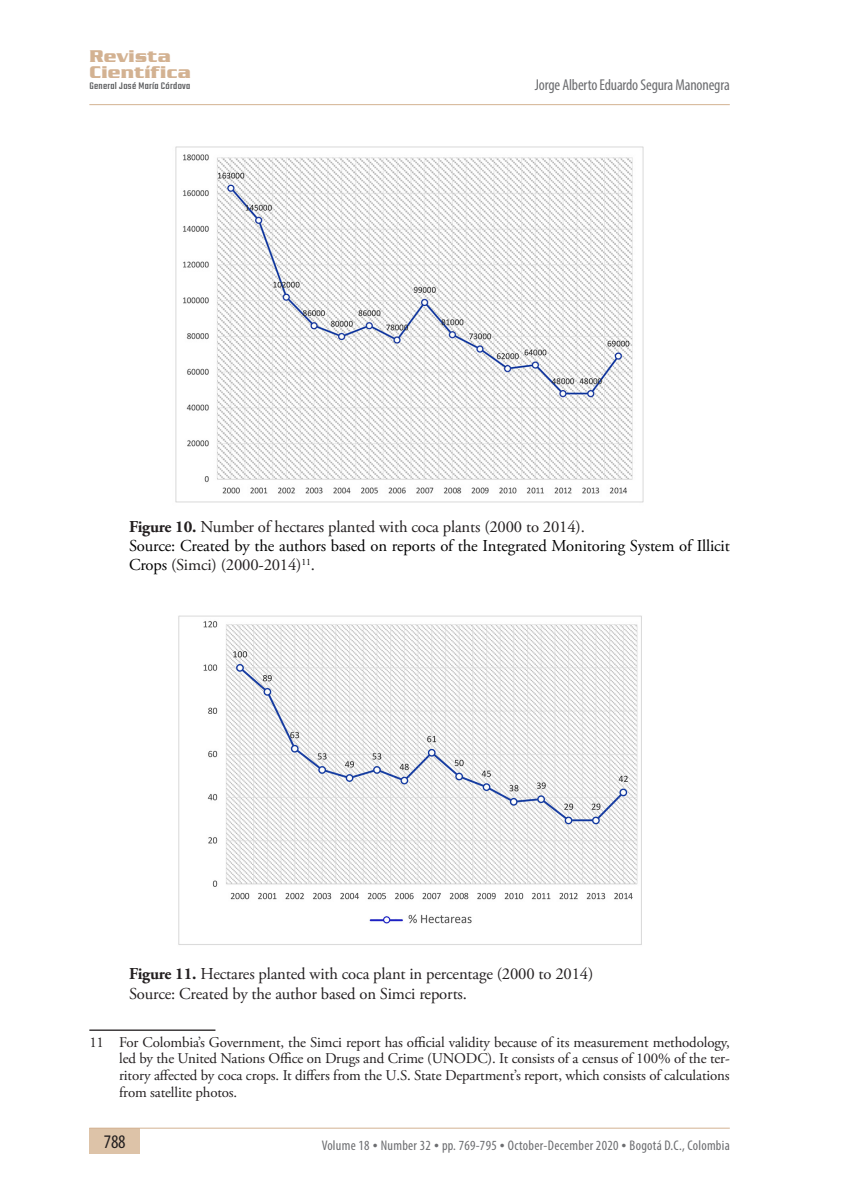
<style>
.page{position:relative;width:844px;height:1191px;background:#fff}
.page>*{position:absolute;margin:0;border:0;box-sizing:border-box;transform-origin:0 0}
.t1{font:condensed 19.25px "Myriad Pro";color:#231f20}
.t2{font:700 17.5px/15.8px "Serpentine D";letter-spacing:.02em;color:#d3b292}
.FIGURA{font:16.62px "Adobe Garamond Pro";letter-spacing:-.01em;color:#231f20}
.FIGURA-2{font:16.62px/19.2px "Adobe Garamond Pro";letter-spacing:-.01em;color:#000}
.t3{font:condensed 15.75px "Myriad Pro";letter-spacing:-.01em;color:#6c6d70}
.LLAMADOS{font:14.88px/16.6px "Adobe Garamond Pro";letter-spacing:-.01em;color:#231f20;text-align:justify}
.t4{font:condensed 14px "Myriad Pro";letter-spacing:.02em;color:#6c6d70}
.t5{font:10.5px "Teko";letter-spacing:.025em;color:#57585a;scale:1.1 1}
.s1{font-weight:700}
.s2{color:#231f20}
</style>
<div class="page">
<hr style="left:89px;top:104px;width:640px;height:1px;background:#d3b292">
<div style="left:89px;top:1128px;width:51px;height:25px;background:#ddc3a8"></div>
<hr style="left:89px;top:1127px;width:640px;height:1px;background:#d3b292">
<hr style="left:89px;top:1029px;width:126px;height:1px;background:#231f20">
<img style="left:175px;top:146px;width:469px;height:357px">
<img style="left:178px;top:615px;width:464px;height:330px">
<p class="t2" style="left:89px;top:49px;width:103px">Revista<br>Científica</p>
<p class="t5" style="left:89px;top:80px;width:93px">General José María Córdova</p>
<p class="t3" style="left:534px;top:75px;width:196px">Jorge Alberto Eduardo Segura Manonegra</p>
<p class="FIGURA" style="left:129px;top:516px;width:457px"><span class="s1">Figure 10.</span> Number of hectares planted with coca plants (2000 to 2014).</p>
<p class="FIGURA-2" style="left:129px;top:537px;width:602px">Source: Created by the authors based on reports of the Integrated Monitoring System of Illicit<br>Crops <span class="s2">(Simci) (2000-2014)</span><sup>11</sup><span class="s2">.</span></p>
<p class="FIGURA" style="left:129px;top:964px;width:465px"><span class="s1">Figure 11.</span> Hectares planted with coca plant in percentage (2000 to 2014)</p>
<p class="FIGURA" style="left:129px;top:983px;width:339px">Source: Created by the author based on Simci reports.</p>
<p class="LLAMADOS" style="left:119px;top:1034px;width:612px;text-indent:-30px">11 For Colombia’s Government, the Simci report has official validity because of its measurement methodology, led by the United Nations Office on Drugs and Crime (UNODC). It consists of a census of 100% of the ter&shy;ritory affected by coca crops. It differs from the U.S. State Department’s report, which consists of calculations from satellite photos.</p>
<p class="t1" style="left:104px;top:1130px;width:23px">788</p>
<p class="t4" style="left:321px;top:1136px;width:409px">Volume 18 • Number 32 • pp. 769-795 • October-December 2020 • Bogotá D.C., Colombia</p>
</div>
